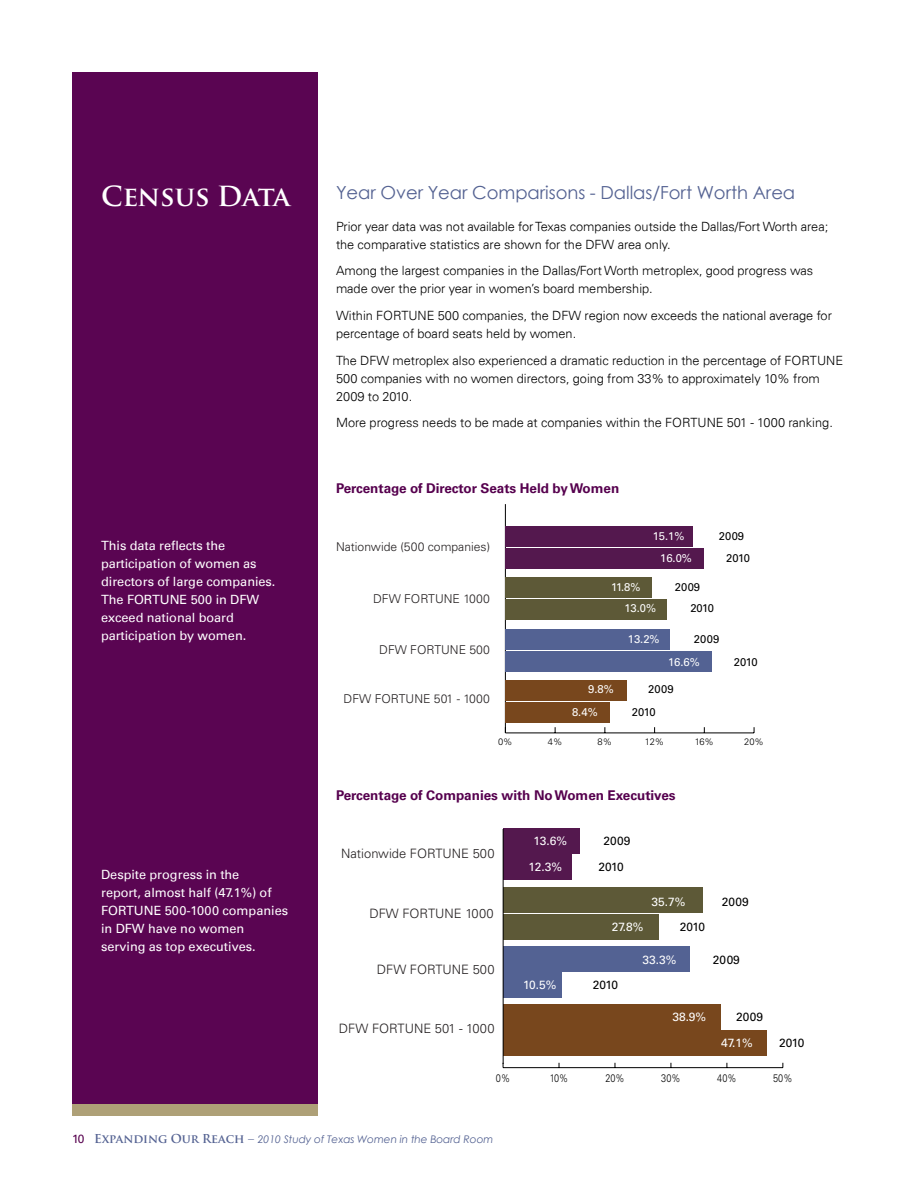
<style>
.page{position:relative;width:918px;height:1188px;background:#fff}
.page>*{position:absolute;margin:0;border:0;box-sizing:border-box;transform-origin:0 0}
.t1{font:700 27px "Trajan Pro";letter-spacing:-.005em;color:#fff}
.t2{font:18px "Century Gothic";letter-spacing:-.005em;color:#546292}
.t3{font:700 13.5px "Univers 65";letter-spacing:-.005em;color:#56004e}
.t4{font:300 12.9px "Univers 45";color:#231f20}
.t5{font:300 12.75px/18px "Univers 45";letter-spacing:-.005em;color:#000}
.t6{font:12.75px/18px "Univers 55 Roman";letter-spacing:-.005em;color:#fff}
.t7{font:300 12.15px "Univers 45";color:#231f20}
.t8{font:12px "Univers 55 Roman";color:#fff}
.t9{font:12px "Univers 55 Roman";color:#000}
.t10{font:11.25px "Univers 55 Roman";letter-spacing:-.015em;color:#fff}
.t11{font:11.25px "Univers 55 Roman";color:#000}
.t12{font:300 10.95px "Univers 45";color:#000;scale:.83 1}
.t13{font:italic 10.5px "Century Gothic";letter-spacing:-.005em;color:#546292}
.t14{font:300 9.3px "Univers 45";color:#000}
.s1{font-family:"Univers 55 Roman";font-style:normal;font-size:12px;color:#56004e}
.s2{font-family:"Trajan Pro";font-weight:700;font-style:normal;font-size:12px}
.s3{font-family:"Trajan Pro";font-style:normal;font-size:12px}
</style>
<div class="page">
<div style="left:72px;top:72px;width:246px;height:1044px;background:#5a0552"></div>
<div style="left:72px;top:1105px;width:246px;height:11px;background:#aea077"></div>
<hr style="left:505px;top:732px;width:249px;height:1px;background:#000">
<hr style="left:505px;top:504px;width:1px;height:229px;background:#000">
<div style="left:505px;top:680px;width:122px;height:21px;background:#78471d"></div>
<div style="left:505px;top:702px;width:105px;height:21px;background:#78471d"></div>
<div style="left:506px;top:629px;width:164px;height:21px;background:#536293"></div>
<div style="left:506px;top:652px;width:206px;height:20px;background:#536293"></div>
<div style="left:505px;top:577px;width:147px;height:21px;background:#5d5937"></div>
<div style="left:505px;top:599px;width:161px;height:21px;background:#5d5937"></div>
<div style="left:505px;top:526px;width:188px;height:21px;background:#54184e"></div>
<div style="left:505px;top:548px;width:199px;height:21px;background:#54184e"></div>
<hr style="left:503px;top:1067px;width:280px;height:1px;background:#000">
<div style="left:503px;top:829px;width:76px;height:25px;background:#54184e"></div>
<div style="left:503px;top:855px;width:69px;height:25px;background:#54184e"></div>
<div style="left:504px;top:888px;width:199px;height:25px;background:#5d5937"></div>
<div style="left:504px;top:914px;width:155px;height:25px;background:#5d5937"></div>
<div style="left:504px;top:947px;width:186px;height:25px;background:#536293"></div>
<div style="left:503px;top:972px;width:59px;height:25px;background:#536293"></div>
<div style="left:503px;top:1005px;width:218px;height:25px;background:#78471d"></div>
<div style="left:503px;top:1031px;width:264px;height:25px;background:#78471d"></div>
<hr style="left:503px;top:830px;width:1px;height:234px;background:#000">
<h1 class="t1" style="left:101px;top:179px;width:191px">Census Data</h1>
<p class="t6" style="left:101px;top:536px;width:176px">This data reflects the participation of women as directors of large companies.<br>The FORTUNE</p>
<p class="t6" style="left:101px;top:590px;width:153px;text-indent:90px">500 in DFW exceed national board participation by women.</p>
<p class="t6" style="left:101px;top:866px;width:172px">Despite progress in the report, almost half (47.1%) of<br>FORTUNE</p>
<p class="t6" style="left:101px;top:902px;width:188px;text-indent:64px">500-1000 companies in DFW have no women serving as top executives.</p>
<h2 class="t2" style="left:336px;top:180px;width:461px">Year Over Year Comparisons - Dallas/Fort Worth Area</h2>
<p class="t5" style="left:336px;top:217px;width:494px">Prior year data was not available for Texas companies outside the Dallas/Fort Worth area; the comparative statistics are shown for the DFW area only.</p>
<p class="t5" style="left:336px;top:262px;width:479px">Among the largest companies in the Dallas/Fort Worth metroplex, good progress was made over the prior year in women’s board membership.</p>
<p class="t5" style="left:336px;top:307px;width:82px">Within FORTUNE</p>
<p class="t5" style="left:336px;top:307px;width:497px;text-indent:102px">500 companies, the DFW region now exceeds the national average for percentage of board seats held by women.</p>
<p class="t5" style="left:336px;top:351px;width:491px">The DFW metroplex also experienced a dramatic reduction in the percentage of FORTUNE<br>500 companies with no women directors, going from 33% to approximately 10% from<br>2009 to 2010.</p>
<p class="t5" style="left:336px;top:414px;width:371px">More progress needs to be made at companies within the FORTUNE</p>
<p class="t5" style="left:727px;top:414px;width:108px">501 - 1000 ranking.</p>
<p class="t3" style="left:336px;top:481px;width:285px">Percentage of Director Seats Held by Women</p>
<p class="t7" style="left:336px;top:539px;width:156px">Nationwide (500 companies)</p>
<p class="t10" style="left:653px;top:529px;width:33px">15.1%</p>
<p class="t11" style="left:719px;top:529px;width:27px">2009</p>
<p class="t10" style="left:660px;top:552px;width:33px">16.0%</p>
<p class="t11" style="left:726px;top:552px;width:25px">2010</p>
<p class="t7" style="left:373px;top:592px;width:118px">DFW FORTUNE 1000</p>
<p class="t7" style="left:379px;top:643px;width:112px">DFW FORTUNE 500</p>
<p class="t7" style="left:344px;top:692px;width:148px">DFW FORTUNE 501 - 1000</p>
<p class="t10" style="left:611px;top:580px;width:31px">11.8%</p>
<p class="t11" style="left:675px;top:580px;width:27px">2009</p>
<p class="t10" style="left:624px;top:602px;width:33px">13.0%</p>
<p class="t11" style="left:690px;top:602px;width:25px">2010</p>
<p class="t10" style="left:628px;top:632px;width:33px">13.2%</p>
<p class="t11" style="left:694px;top:632px;width:27px">2009</p>
<p class="t10" style="left:668px;top:655px;width:33px">16.6%</p>
<p class="t11" style="left:734px;top:655px;width:25px">2010</p>
<p class="t10" style="left:588px;top:682px;width:27px">9.8%</p>
<p class="t11" style="left:648px;top:682px;width:27px">2009</p>
<p class="t10" style="left:572px;top:706px;width:27px">8.4%</p>
<p class="t11" style="left:632px;top:706px;width:25px">2010</p>
<p class="t14" style="left:498px;top:736px;width:16px">0%</p>
<p class="t14" style="left:548px;top:736px;width:16px">4%</p>
<p class="t14" style="left:598px;top:736px;width:16px">8%</p>
<p class="t14" style="left:645px;top:736px;width:21px">12%</p>
<p class="t14" style="left:695px;top:736px;width:21px">16%</p>
<p class="t14" style="left:744px;top:736px;width:21px">20%</p>
<p class="t3" style="left:336px;top:787px;width:341px">Percentage of Companies with No Women Executives</p>
<p class="t4" style="left:341px;top:845px;width:155px">Nationwide FORTUNE 500</p>
<p class="t4" style="left:369px;top:905px;width:126px">DFW FORTUNE 1000</p>
<p class="t4" style="left:377px;top:962px;width:119px">DFW FORTUNE 500</p>
<p class="t4" style="left:339px;top:1021px;width:157px">DFW FORTUNE 501 - 1000</p>
<p class="t8" style="left:533px;top:833px;width:35px">13.6%</p>
<p class="t9" style="left:603px;top:833px;width:29px">2009</p>
<p class="t8" style="left:529px;top:860px;width:35px">12.3%</p>
<p class="t9" style="left:599px;top:860px;width:27px">2010</p>
<p class="t8" style="left:652px;top:894px;width:35px">35.7%</p>
<p class="t9" style="left:722px;top:894px;width:29px">2009</p>
<p class="t8" style="left:612px;top:920px;width:33px">27.8%</p>
<p class="t9" style="left:680px;top:920px;width:27px">2010</p>
<p class="t8" style="left:643px;top:952px;width:35px">33.3%</p>
<p class="t9" style="left:713px;top:952px;width:29px">2009</p>
<p class="t8" style="left:523px;top:978px;width:35px">10.5%</p>
<p class="t9" style="left:593px;top:978px;width:27px">2010</p>
<p class="t8" style="left:672px;top:1010px;width:35px">38.9%</p>
<p class="t9" style="left:736px;top:1010px;width:29px">2009</p>
<p class="t8" style="left:721px;top:1036px;width:33px">47.1%</p>
<p class="t9" style="left:779px;top:1036px;width:27px">2010</p>
<p class="t12" style="left:496px;top:1072px;width:19px">0%</p>
<p class="t12" style="left:550px;top:1072px;width:24px">10%</p>
<p class="t12" style="left:605px;top:1072px;width:25px">20%</p>
<p class="t12" style="left:661px;top:1072px;width:25px">30%</p>
<p class="t12" style="left:717px;top:1072px;width:25px">40%</p>
<p class="t12" style="left:773px;top:1072px;width:25px">50%</p>
<p class="t13" style="left:72px;top:1132px;width:423px"><span class="s1">10</span> <span class="s2">Expanding Our Reach</span> <span class="s3">–</span> 2010 Study of Texas Women in the Board Room</p>
</div>
